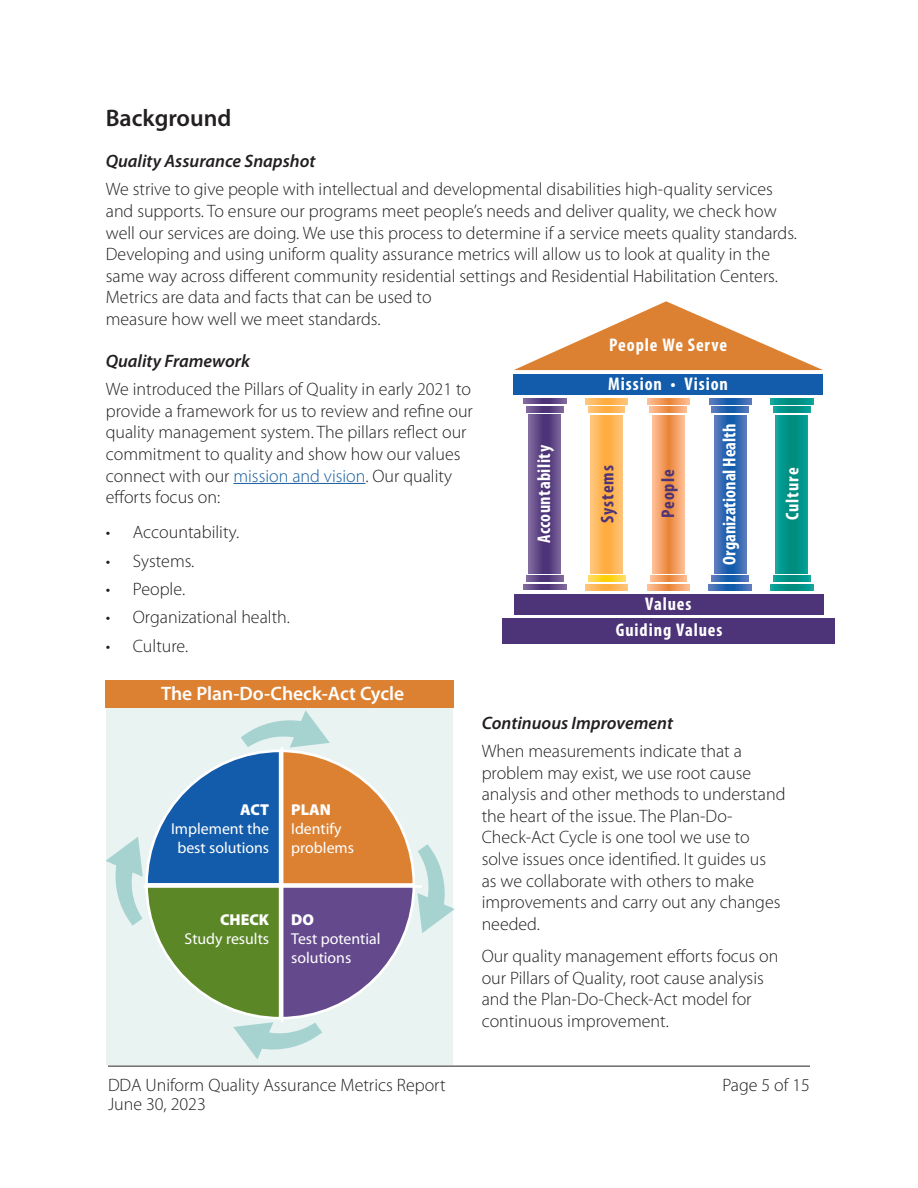
<style>
.page{position:relative;width:918px;height:1188px;background:#fff}
.page>*{position:absolute;margin:0;border:0;box-sizing:border-box;transform-origin:0 0}
.t1{font:600 24px "Myriad Pro";color:#231f20}
.t2{font:600 19.5px "Myriad Pro";color:#fff}
.Heaing_New{font:700 condensed 18.45px "Myriad Pro";letter-spacing:.045em;color:#fff}
.Heaing_New-2{font:700 condensed 18.45px "Myriad Pro";color:#fff}
.Heaing_New-3{font:700 condensed 18.45px "Myriad Pro";letter-spacing:.025em;color:#fff}
.Heaing_New-4{font:700 condensed 18.45px "Myriad Pro";letter-spacing:.05em;color:#4d3378}
.t3{font:300 18px/21.6px "Myriad Pro";color:#231f20}
.t4{font:italic 600 18px "Myriad Pro";color:#231f20}
.t5{font:15.75px/19.4px "Myriad Pro";color:#fff}
.t6{font:900 15.75px "Myriad Pro";color:#fff}
.s1{color:#175d9e}
</style>
<div class="page">
<div style="left:106px;top:680px;width:348px;height:28px;background:#dc8132"></div>
<hr style="left:233px;top:483px;width:133px;height:1px;background:#175d9e">
<hr style="left:108px;top:1066px;width:702px;height:1px;background:#231f20">
<svg style="left:529px;top:415px;width:32px;height:158px;background:#624987"></svg>
<svg style="left:526px;top:407px;width:37px;height:5px"></svg>
<svg style="left:524px;top:398px;width:42px;height:6px"></svg>
<svg style="left:527px;top:576px;width:36px;height:5px"></svg>
<svg style="left:524px;top:584px;width:42px;height:6px"></svg>
<svg style="left:591px;top:415px;width:32px;height:158px;background:#ffb75a"></svg>
<svg style="left:588px;top:407px;width:37px;height:6px"></svg>
<svg style="left:585px;top:398px;width:43px;height:6px"></svg>
<svg style="left:588px;top:576px;width:37px;height:6px"></svg>
<svg style="left:585px;top:584px;width:43px;height:6px"></svg>
<svg style="left:652px;top:415px;width:32px;height:158px;background:#f4a167"></svg>
<svg style="left:650px;top:407px;width:37px;height:6px"></svg>
<svg style="left:647px;top:398px;width:43px;height:6px"></svg>
<svg style="left:650px;top:576px;width:37px;height:6px"></svg>
<svg style="left:647px;top:584px;width:43px;height:6px"></svg>
<svg style="left:714px;top:415px;width:32px;height:158px;background:#3269b3"></svg>
<svg style="left:712px;top:407px;width:37px;height:6px"></svg>
<svg style="left:709px;top:398px;width:42px;height:6px"></svg>
<svg style="left:712px;top:576px;width:37px;height:6px"></svg>
<svg style="left:709px;top:584px;width:42px;height:6px"></svg>
<svg style="left:776px;top:415px;width:32px;height:158px;background:#02968a"></svg>
<svg style="left:774px;top:407px;width:36px;height:6px"></svg>
<svg style="left:771px;top:398px;width:42px;height:6px"></svg>
<svg style="left:774px;top:576px;width:37px;height:6px"></svg>
<svg style="left:771px;top:584px;width:42px;height:6px"></svg>
<svg style="left:514px;top:301px;width:309px;height:69px"></svg>
<div style="left:514px;top:594px;width:309px;height:20px;background:#4d3378"></div>
<div style="left:514px;top:374px;width:309px;height:20px;background:#135cab"></div>
<div style="left:502px;top:618px;width:333px;height:26px;background:#4d3378"></div>
<svg style="left:106px;top:710px;width:349px;height:349px;background:#afb7b3"></svg>
<p class="t1" style="left:106px;top:105px;width:127px">Background</p>
<p class="t4" style="left:106px;top:151px;width:211px">Quality Assurance Snapshot</p>
<p class="t3" style="left:106px;top:179px;width:693px">We strive to give people with intellectual and developmental disabilities high-quality services and supports. To ensure our programs meet people’s needs and deliver quality, we check how well our services are doing. We use this process to determine if a service meets quality standards.<br>Developing and using uniform quality assurance metrics will allow us to look at quality in the same way across different community residential settings and Residential Habilitation Centers.<br>Metrics are data and facts that can be used to<br>measure how well we meet standards.</p>
<p class="t4" style="left:106px;top:351px;width:146px">Quality Framework</p>
<p class="t3" style="left:106px;top:379px;width:369px">We introduced the Pillars of Quality in early 2021 to provide a framework for us to review and refine our quality management system. The pillars reflect our commitment to quality and show how our values connect with our <span class="s1">mission and vision</span>. Our quality efforts focus on:</p>
<p class="t3" style="left:106px;top:522px;width:135px">• Accountability.</p>
<p class="t3" style="left:106px;top:550px;width:90px">• Systems.</p>
<p class="t3" style="left:106px;top:579px;width:81px">• People.</p>
<p class="t3" style="left:106px;top:607px;width:186px">• Organizational health.</p>
<p class="t3" style="left:106px;top:635px;width:84px">• Culture.</p>
<p class="Heaing_New" style="left:609px;top:335px;width:119px">People We Serve</p>
<p class="Heaing_New" style="left:608px;top:373px;width:121px">Mission • Vision</p>
<p class="Heaing_New-2" style="left:719px;top:565px;width:143px;rotate:-90deg">Organizational Health</p>
<p class="Heaing_New-3" style="left:534px;top:543px;width:99px;rotate:-90deg">Accountability</p>
<p class="Heaing_New-4" style="left:597px;top:523px;width:59px;rotate:-90deg">Systems</p>
<p class="Heaing_New-4" style="left:658px;top:518px;width:50px;rotate:-90deg">People</p>
<p class="Heaing_New" style="left:782px;top:520px;width:54px;rotate:-90deg">Culture</p>
<p class="Heaing_New" style="left:645px;top:593px;width:48px">Values</p>
<p class="Heaing_New" style="left:616px;top:620px;width:108px">Guiding Values</p>
<p class="t2" style="left:161px;top:683px;width:245px">The Plan-Do-Check-Act Cycle</p>
<p class="t6" style="left:240px;top:800px;width:30px">ACT</p>
<p class="t5" style="left:171px;top:819px;width:100px;text-align:center">Implement the best solutions</p>
<p class="t6" style="left:291px;top:800px;width:41px">PLAN</p>
<p class="t5" style="left:291px;top:819px;width:64px">Identify problems</p>
<p class="t6" style="left:220px;top:910px;width:51px">CHECK</p>
<p class="t5" style="left:185px;top:929px;width:86px">Study results</p>
<p class="t6" style="left:291px;top:910px;width:24px">DO</p>
<p class="t5" style="left:291px;top:929px;width:91px">Test potential solutions</p>
<p class="t3" style="left:108px;top:1075px;width:339px">DDA Uniform Quality Assurance Metrics Report</p>
<p class="t3" style="left:108px;top:1094px;width:99px">June 30, 2023</p>
<p class="t4" style="left:482px;top:713px;width:193px">Continuous Improvement</p>
<p class="t3" style="left:482px;top:741px;width:305px">When measurements indicate that a problem may exist, we use root cause analysis and other methods to understand the heart of the issue. The Plan-Do-Check-Act Cycle is one tool we use to solve issues once identified. It guides us as we collaborate with others to make improvements and carry out any changes needed.</p>
<p class="t3" style="left:482px;top:946px;width:298px">Our quality management efforts focus on our Pillars of Quality, root cause analysis and the Plan-Do-Check-Act model for continuous improvement.</p>
<p class="t3" style="left:722px;top:1075px;width:89px">Page 5 of 15</p>
</div>
